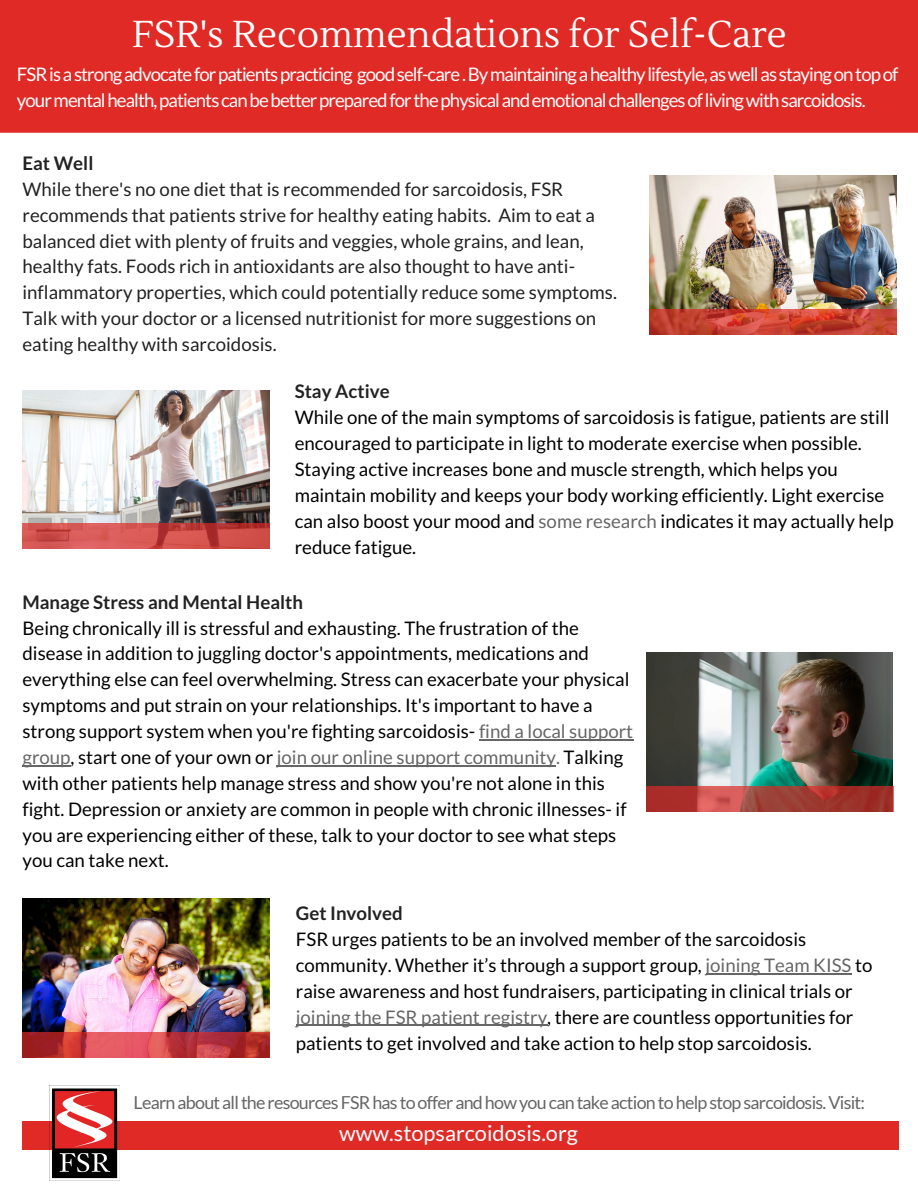
<style>
.page{position:relative;width:918px;height:1188px;background:#fff}
.page>*{position:absolute;margin:0;border:0;box-sizing:border-box;transform-origin:0 0}
.t1{font:37.35px "Lustria";color:#fff}
.t2{font:21.75px "Lato";color:#fff}
.t3{font:18.75px/25.8px "Lato";color:#000}
.t4{font:18.75px/25.8px "Lato";color:#222}
.t5{font:18.75px/25.8px "Lato";letter-spacing:-.05em;color:#fff}
.t6{font:700 18.75px "Lato";color:#222}
.t7{font:17.85px "Lato";letter-spacing:-.04em;color:#666}
.s1{color:#666}
</style>
<div class="page">
<div style="left:22px;top:1122px;width:877px;height:28px;background:#df2a26"></div>
<img style="left:50px;top:1088px;width:69px;height:91px">
<div style="left:0;top:0;width:918px;height:133px;background:#df2a26"></div>
<hr style="left:706px;top:973px;width:146px;height:1px;background:#666">
<hr style="left:296px;top:1025px;width:251px;height:1px;background:#666">
<hr style="left:479px;top:739px;width:154px;height:1px;background:#666">
<hr style="left:22px;top:765px;width:49px;height:1px;background:#666">
<hr style="left:277px;top:765px;width:279px;height:1px;background:#666">
<img style="left:649px;top:176px;width:247px;height:133px">
<div style="left:649px;top:309px;width:248px;height:25px;background:#df2a26;opacity:.7"></div>
<img style="left:23px;top:390px;width:247px;height:134px">
<div style="left:23px;top:524px;width:247px;height:25px;background:#df2a26;opacity:.7"></div>
<img style="left:646px;top:652px;width:247px;height:134px">
<div style="left:646px;top:786px;width:247px;height:25px;background:#df2a26;opacity:.7"></div>
<img style="left:23px;top:899px;width:247px;height:159px">
<div style="left:23px;top:1032px;width:247px;height:25px;background:#df2a26;opacity:.7"></div>
<h1 class="t1" style="left:132px;top:12px;width:656px">FSR's Recommendations for Self-Care</h1>
<p class="t5" style="left:17px;top:61px;width:883px">FSRisastrongadvocateforpatientspracticing goodself-care.Bymaintainingahealthylifestyle,aswellasstayingontopof yourmentalhealth,patientscanbebetterpreparedforthephysicalandemotionalchallengesoflivingwithsarcoidosis.</p>
<p class="t6" style="left:22px;top:151px;width:72px">Eat Well</p>
<p class="t4" style="left:22px;top:176px;width:596px">While there's no one diet that is recommended for sarcoidosis, FSR recommends that patients strive for healthy eating habits. Aim to eat a balanced diet with plenty of fruits and veggies, whole grains, and lean, healthy fats. Foods rich in antioxidants are also thought to have anti&shy;inflammatory properties, which could potentially reduce some symptoms.<br>Talk with your doctor or a licensed nutritionist for more suggestions on eating healthy with sarcoidosis.</p>
<p class="t6" style="left:295px;top:380px;width:96px">Stay Active</p>
<p class="t3" style="left:295px;top:404px;width:601px">While one of the main symptoms of sarcoidosis is fatigue, patients are still encouraged to participate in light to moderate exercise when possible.<br>Staying active increases bone and muscle strength, which helps you maintain mobility and keeps your body working efficiently. Light exercise can also boost your mood and <span class="s1">some research</span> indicates it may actually help reduce fatigue.</p>
<p class="t6" style="left:22px;top:590px;width:282px">Manage Stress and Mental Health</p>
<p class="t3" style="left:22px;top:614px;width:612px">Being chronically ill is stressful and exhausting. The frustration of the disease in addition to juggling doctor's appointments, medications and everything else can feel overwhelming. Stress can exacerbate your physical symptoms and put strain on your relationships. It's important to have a strong support system when you're fighting sarcoidosis- <span class="s1">find a local support group</span>, start one of your own or <span class="s1">join our online support community.</span> Talking with other patients help manage stress and show you're not alone in this fight. Depression or anxiety are common in people with chronic illnesses- if you are experiencing either of these, talk to your doctor to see what steps you can take next.</p>
<p class="t6" style="left:296px;top:902px;width:108px">Get Involved</p>
<p class="t3" style="left:296px;top:926px;width:578px">FSR urges patients to be an involved member of the sarcoidosis community. Whether it’s through a support group, <span class="s1">joining Team KISS</span> to raise awareness and host fundraisers, participating in clinical trials or <span class="s1">joining the FSR patient registry</span>, there are countless opportunities for patients to get involved and take action to help stop sarcoidosis.</p>
<p class="t7" style="left:134px;top:1092px;width:733px">LearnaboutalltheresourcesFSRhas toofferandhowyoucantakeactiontohelpstopsarcoidosis.Visit:</p>
<p class="t2" style="left:339px;top:1119px;width:240px">www.stopsarcoidosis.org</p>
</div>
